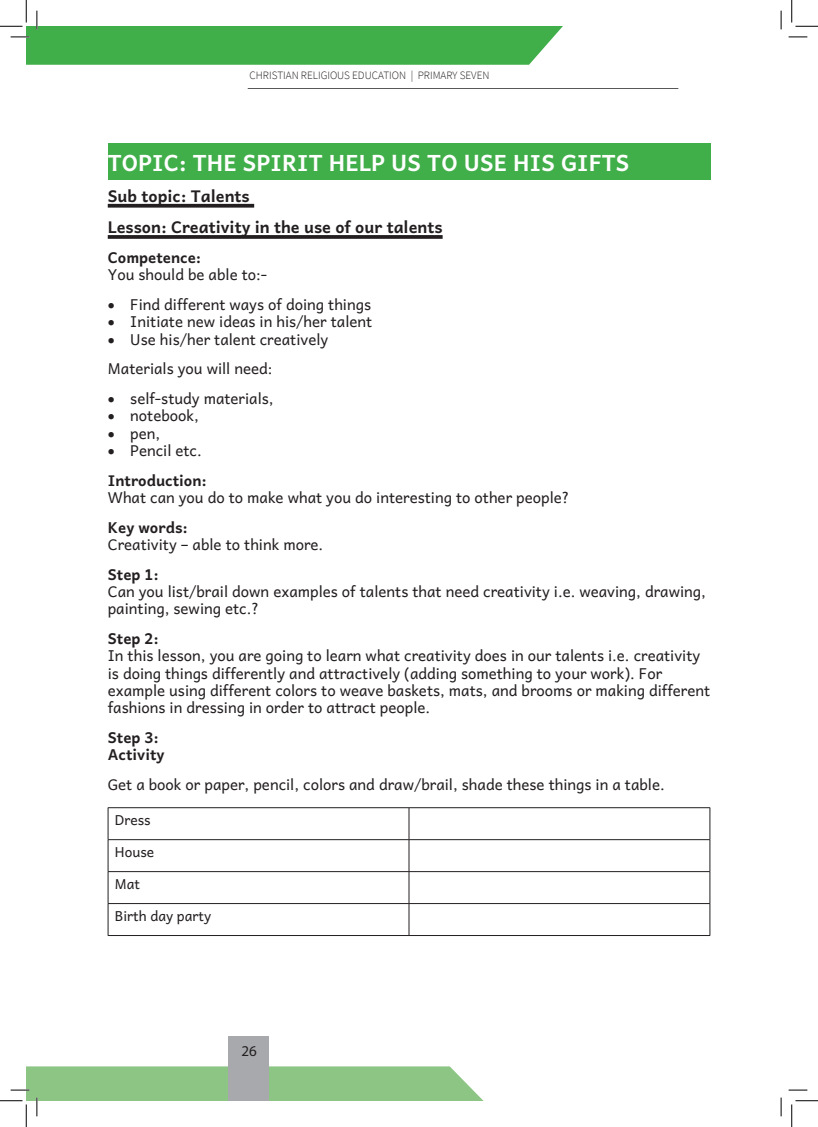
<style>
.page{position:relative;width:818px;height:1127px;background:#fff}
.page>*{position:absolute;margin:0;border:0;box-sizing:border-box;transform-origin:0 0}
.t1{font:700 22.5px "Andika New Basic";color:#fff}
.t2{font:700 16.25px/31.1px "Andika New Basic";color:#231f20}
.t3{font:15px/17.2px "Andika New Basic";color:#231f20}
.t4{font:700 15px/29.8px "Andika New Basic";color:#231f20}
.t5{font:15px "Myriad Pro";color:#231f20}
.t6{font:13.75px "Andika New Basic";color:#231f20}
.t7{font:300 11.25px "Source Sans Pro";color:#231f20}
.s1{font-weight:400}
</style>
<div class="page">
<div style="left:228px;top:1035px;width:41px;height:65px;background:#a8a9ad"></div>
<hr style="left:248px;top:88px;width:430px;height:1px;background:#231f20">
<div style="left:108px;top:143px;width:602px;height:36px;background:#40ae49"></div>
<hr style="left:108px;top:204px;width:146px;height:3px;background:#231f20">
<svg style="left:108px;top:235px;width:335px;height:4px"></svg>
<hr style="left:108px;top:807px;width:301px;height:1px;background:#231f20">
<hr style="left:108px;top:807px;width:1px;height:32px;background:#231f20">
<hr style="left:409px;top:807px;width:301px;height:1px;background:#231f20">
<hr style="left:409px;top:807px;width:1px;height:32px;background:#231f20">
<hr style="left:709px;top:807px;width:1px;height:32px;background:#231f20">
<hr style="left:108px;top:839px;width:301px;height:1px;background:#231f20">
<hr style="left:108px;top:839px;width:1px;height:32px;background:#231f20">
<hr style="left:409px;top:839px;width:301px;height:1px;background:#231f20">
<hr style="left:409px;top:839px;width:1px;height:32px;background:#231f20">
<hr style="left:709px;top:839px;width:1px;height:32px;background:#231f20">
<hr style="left:108px;top:871px;width:301px;height:1px;background:#231f20">
<hr style="left:108px;top:871px;width:1px;height:32px;background:#231f20">
<hr style="left:409px;top:871px;width:301px;height:1px;background:#231f20">
<hr style="left:409px;top:871px;width:1px;height:32px;background:#231f20">
<hr style="left:709px;top:871px;width:1px;height:32px;background:#231f20">
<hr style="left:108px;top:903px;width:301px;height:1px;background:#231f20">
<hr style="left:108px;top:903px;width:1px;height:31px;background:#231f20">
<hr style="left:409px;top:903px;width:301px;height:1px;background:#231f20">
<hr style="left:409px;top:903px;width:1px;height:31px;background:#231f20">
<hr style="left:709px;top:903px;width:1px;height:31px;background:#231f20">
<hr style="left:108px;top:934px;width:301px;height:1px;background:#231f20">
<hr style="left:409px;top:934px;width:301px;height:1px;background:#231f20">
<svg style="left:788px;top:36px;width:19px;height:2px"></svg>
<svg style="left:788px;top:1089px;width:19px;height:1px"></svg>
<svg style="left:780px;top:11px;width:2px;height:18px"></svg>
<svg style="left:780px;top:1097px;width:2px;height:18px"></svg>
<svg style="left:0;top:0;width:563px;height:65px"></svg>
<svg style="left:0;top:1066px;width:484px;height:60px"></svg>
<svg style="left:791px;top:0;width:27px;height:27px"></svg>
<svg style="left:791px;top:1100px;width:27px;height:26px"></svg>
<p class="t7" style="left:250px;top:68px;width:241px">CHRISTIAN RELIGIOUS EDUCATION | PRIMARY SEVEN</p>
<h1 class="t1" style="left:108px;top:142px;width:523px">TOPIC: THE SPIRIT HELP US TO USE HIS GIFTS</h1>
<p class="t2" style="left:108px;top:178px;width:336px">Sub topic: Talents<br>Lesson: Creativity in the use of our talents</p>
<p class="t4" style="left:108px;top:240px;width:95px">Competence:</p>
<p class="t3" style="left:108px;top:264px;width:161px">You should be able to:-</p>
<p class="t3" style="left:108px;top:293px;width:265px">• Find different ways of doing things</p>
<p class="t3" style="left:108px;top:311px;width:266px">• Initiate new ideas in his/her talent</p>
<p class="t3" style="left:108px;top:322px;width:222px;line-height:29.8px">• Use his/her talent creatively<br>Materials you will need:</p>
<p class="t3" style="left:108px;top:387px;width:167px">• self-study materials,</p>
<p class="t3" style="left:108px;top:405px;width:93px">• notebook,</p>
<p class="t3" style="left:108px;top:422px;width:54px">• pen,</p>
<p class="t4" style="left:108px;top:433px;width:100px">• <span class="s1">Pencil etc.<br></span>Introduction:</p>
<p class="t3" style="left:108px;top:486px;width:463px">What can you do to make what you do interesting to other people?</p>
<p class="t4" style="left:108px;top:510px;width:82px">Key words:</p>
<p class="t3" style="left:108px;top:533px;width:217px">Creativity – able to think more.</p>
<p class="t4" style="left:108px;top:557px;width:52px">Step 1:</p>
<p class="t3" style="left:108px;top:580px;width:599px">Can you list/brail down examples of talents that need creativity i.e. weaving, drawing, painting, sewing etc.?</p>
<p class="t4" style="left:108px;top:621px;width:52px">Step 2:</p>
<p class="t3" style="left:108px;top:644px;width:604px">In this lesson, you are going to learn what creativity does in our talents i.e. creativity is doing things differently and attractively (adding something to your work). For example using different colors to weave baskets, mats, and brooms or making different fashions in dressing in order to attract people.</p>
<p class="t4" style="left:108px;top:726px;width:58px;line-height:17.2px">Step 3:<br>Activity</p>
<p class="t3" style="left:108px;top:773px;width:558px">Get a book or paper, pencil, colors and draw/brail, shade these things in a table.</p>
<p class="t6" style="left:115px;top:807px;width:37px">Dress</p>
<p class="t6" style="left:115px;top:839px;width:41px">House</p>
<p class="t6" style="left:115px;top:870px;width:27px">Mat</p>
<p class="t6" style="left:115px;top:902px;width:98px">Birth day party</p>
<p class="t5" style="left:242px;top:1041px;width:17px">26</p>
</div>
